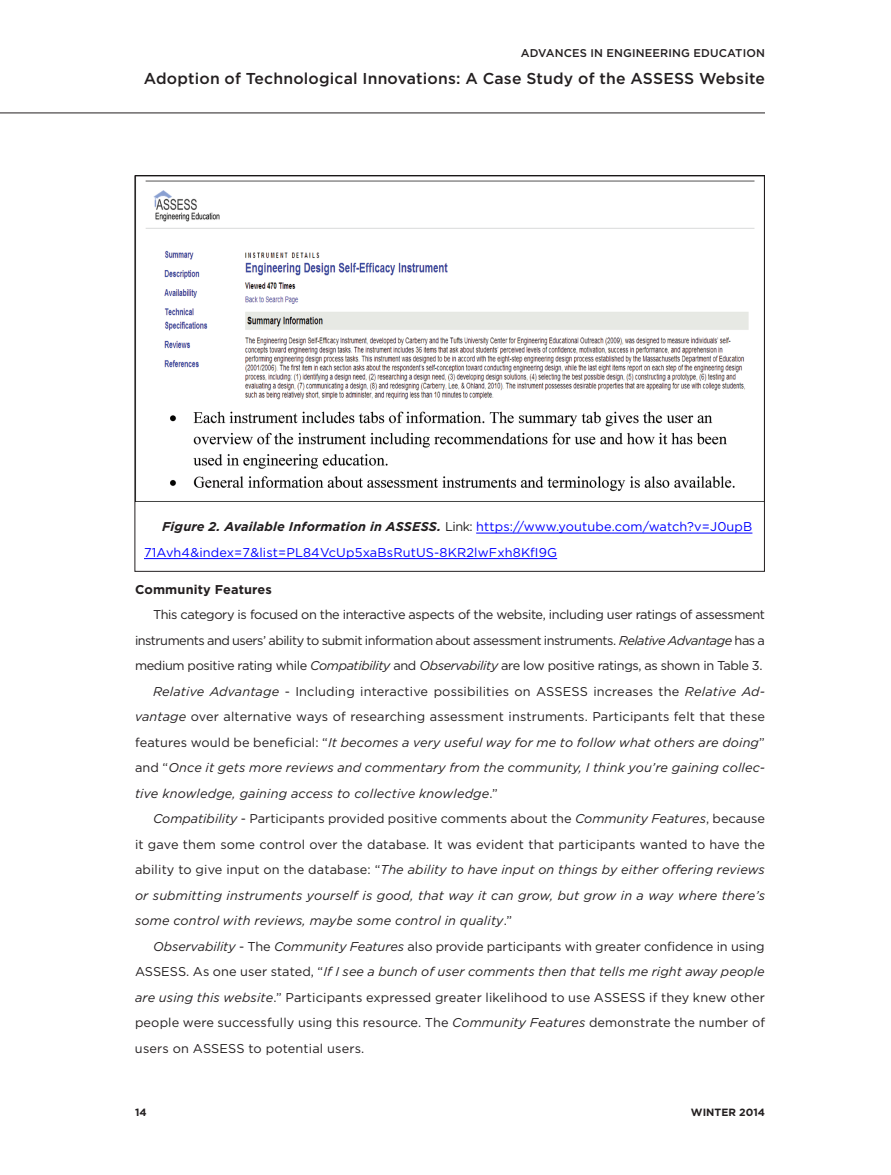
<style>
.page{position:relative;width:891px;height:1175px;background:#fff}
.page>*{position:absolute;margin:0;border:0;box-sizing:border-box;transform-origin:0 0}
.t1{font:500 15.75px "Gotham";letter-spacing:.01em;color:#231f20}
.body_text{font:italic 12.75px/25.5px "Gotham";letter-spacing:.01em;color:#231f20;text-align:justify}
.body_text-2{font:12.75px/25.5px "Gotham";letter-spacing:-.015em;color:#231f20;text-align:justify}
.t2{font:12.75px/25.5px "Gotham";letter-spacing:.01em;color:#00f}
.t3{font:700 12.75px "Gotham";letter-spacing:.01em;color:#231f20}
.t4{font:500 11.25px "Gotham";letter-spacing:.01em;color:#231f20}
.t5{font:700 10.5px "Gotham";color:#231f20}
.s1{font-weight:700;font-style:italic;color:#231f20}
.s2{color:#231f20}
.s3{font-style:italic}
.s4{font-style:normal}
</style>
<div class="page">
<hr style="left:0;top:112px;width:765px;height:1px;background:#231f20">
<img style="left:145px;top:180px;width:610px;height:312px">
<hr style="left:476px;top:533px;width:276px;height:1px;background:#00f">
<hr style="left:144px;top:558px;width:413px;height:1px;background:#00f">
<p class="t4" style="left:521px;top:47px;width:246px">advances in engineering Education</p>
<p class="t1" style="left:144px;top:70px;width:499px">Adoption of Technological I nnovations: A Case Study of the ASSESS</p>
<p class="t1" style="left:699px;top:70px;width:67px">Website</p>
<p class="t2" style="left:144px;top:514px;width:610px;text-indent:18px"><span class="s1">Figure 2. Available Information in ASSESS.</span> <span class="s2">Link:</span> https://www.youtube.com/watch?v=J0upB<br>71Avh4&amp;index=7&amp;list=PL84VcUp5xaBsRutUS-8KR2lwFxh8KfI9G</p>
<h2 class="t3" style="left:135px;top:582px;width:138px">Community Features</h2>
<p class="body_text-2" style="left:135px;top:602px;width:632px;text-indent:18px">This category is focused on the interactive aspects of the website, including user ratings of assessment instruments and users’ ability to submit information about assessment instruments. <span class="s3">Relative Advantage</span> has a medium positive rating while <span class="s3">Compatibility</span> and <span class="s3">Observability</span> are low positive ratings, as shown in Table 3.</p>
<p class="body_text" style="left:135px;top:678px;width:632px;text-indent:18px">Relative Advantage <span class="s4">- Including interactive possibilities on ASSESS increases the</span> Relative Ad&shy;vantage <span class="s4">over alternative ways of researching assessment instruments. Participants felt that these features would be beneficial: “</span>It becomes a very useful way for me to follow what others are doing<span class="s4">” and “</span>Once it gets more reviews and commentary from the community, I think you’re gaining collec&shy;tive knowledge, gaining access to collective knowledge<span class="s4">.”</span></p>
<p class="body_text" style="left:135px;top:806px;width:632px;text-indent:18px">Compatibility <span class="s4">- Participants provided positive comments about the</span> Community Features<span class="s4">, because it gave them some control over the database. It was evident that participants wanted to have the ability to give input on the database: “</span>The ability to have input on things by either offering reviews or submitting instruments yourself is good, that way it can grow, but grow in a way where there’s some control with reviews, maybe some control in quality<span class="s4">.”</span></p>
<p class="body_text-2" style="left:135px;top:933px;width:632px;text-indent:18px"><span class="s3">Observability</span> - The <span class="s3">Community Features</span> also provide participants with greater confidence in using ASSESS. As one user stated, “<span class="s3">If I see a bunch of user comments then that tells me right away people are using this website</span>.” Participants expressed greater likelihood to use ASSESS if they knew other people were successfully using this resource. The <span class="s3">Community Features</span> demonstrate the number of users on ASSESS to potential users.</p>
<p class="t5" style="left:135px;top:1106px;width:13px">14</p>
<p class="t5" style="left:691px;top:1106px;width:9px">winter</p>
<p class="t5" style="left:739px;top:1106px;width:27px">2014</p>
</div>
